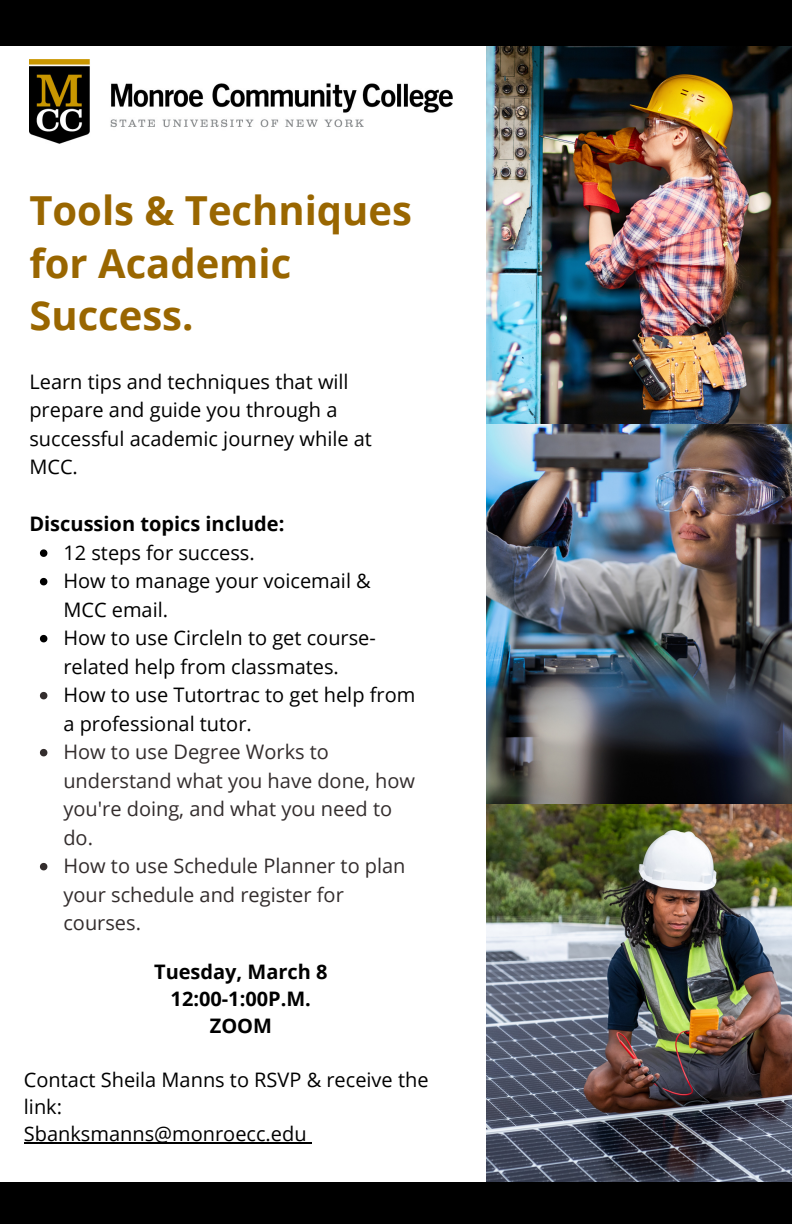
<style>
.page{position:relative;width:792px;height:1224px;background:#fff}
.page>*{position:absolute;margin:0;border:0;box-sizing:border-box;transform-origin:0 0}
.t1{font:700 40px/52.6px "Open Sans";color:#960}
.t2{font:20px/28.4px "Open Sans";color:#000}
.t3{font:20px/28.4px "Open Sans";color:#332d2d}
.t4{font:700 20px/27px "Open Sans";color:#000;text-align:center}
</style>
<div class="page">
<img style="left:29px;top:59px;width:423px;height:84px">
<svg style="left:40px;top:549px;width:7px;height:8px"></svg>
<svg style="left:40px;top:578px;width:7px;height:7px"></svg>
<svg style="left:40px;top:635px;width:7px;height:7px"></svg>
<svg style="left:40px;top:692px;width:7px;height:7px"></svg>
<svg style="left:40px;top:749px;width:7px;height:7px"></svg>
<svg style="left:40px;top:863px;width:7px;height:7px"></svg>
<img style="left:486px;top:45px;width:306px;height:1136px">
<div style="left:0;top:0;width:792px;height:45px;background:#000"></div>
<div style="left:0;top:1182px;width:792px;height:42px;background:#000"></div>
<hr style="left:24px;top:1142px;width:283px;height:2px;background:#000">
<h2 class="t1" style="left:29px;top:184px;width:384px">Tools &amp; Techniques for Academic<br>Success.</h2>
<p class="t2" style="left:29px;top:367px;width:321px">Learn tips and techniques that will</p>
<p class="t2" style="left:29px;top:395px;width:310px">prepare and guide you through a</p>
<p class="t2" style="left:29px;top:424px;width:344px">successful academic journey while at</p>
<p class="t2" style="left:29px;top:452px;width:50px">MCC.</p>
<h5 class="t4" style="left:29px;top:510px;width:256px">Discussion topics include:</h5>
<p class="t2" style="left:63px;top:538px;width:193px">12 steps for success.</p>
<p class="t2" style="left:63px;top:566px;width:309px">How to manage your voicemail &amp;<br>MCC email.</p>
<p class="t2" style="left:63px;top:623px;width:314px">How to use CircleIn to get course&shy;related help from classmates.</p>
<p class="t2" style="left:63px;top:680px;width:353px">How to use Tutortrac to get help from a professional tutor.</p>
<p class="t3" style="left:63px;top:737px;width:353px">How to use Degree Works to understand what you have done, how you're doing, and what you need to do.</p>
<p class="t3" style="left:63px;top:851px;width:344px">How to use Schedule Planner to plan your schedule and register for courses.</p>
<h5 class="t4" style="left:154px;top:958px;width:175px">Tuesday, March 8<br>12:00-1:00P.M.<br>ZOOM</h5>
<p class="t2" style="left:24px;top:1066px;width:406px;line-height:27px">Contact Sheila Manns to RSVP &amp; receive the link:<br>Sbanksmanns@monroecc.edu</p>
</div>
